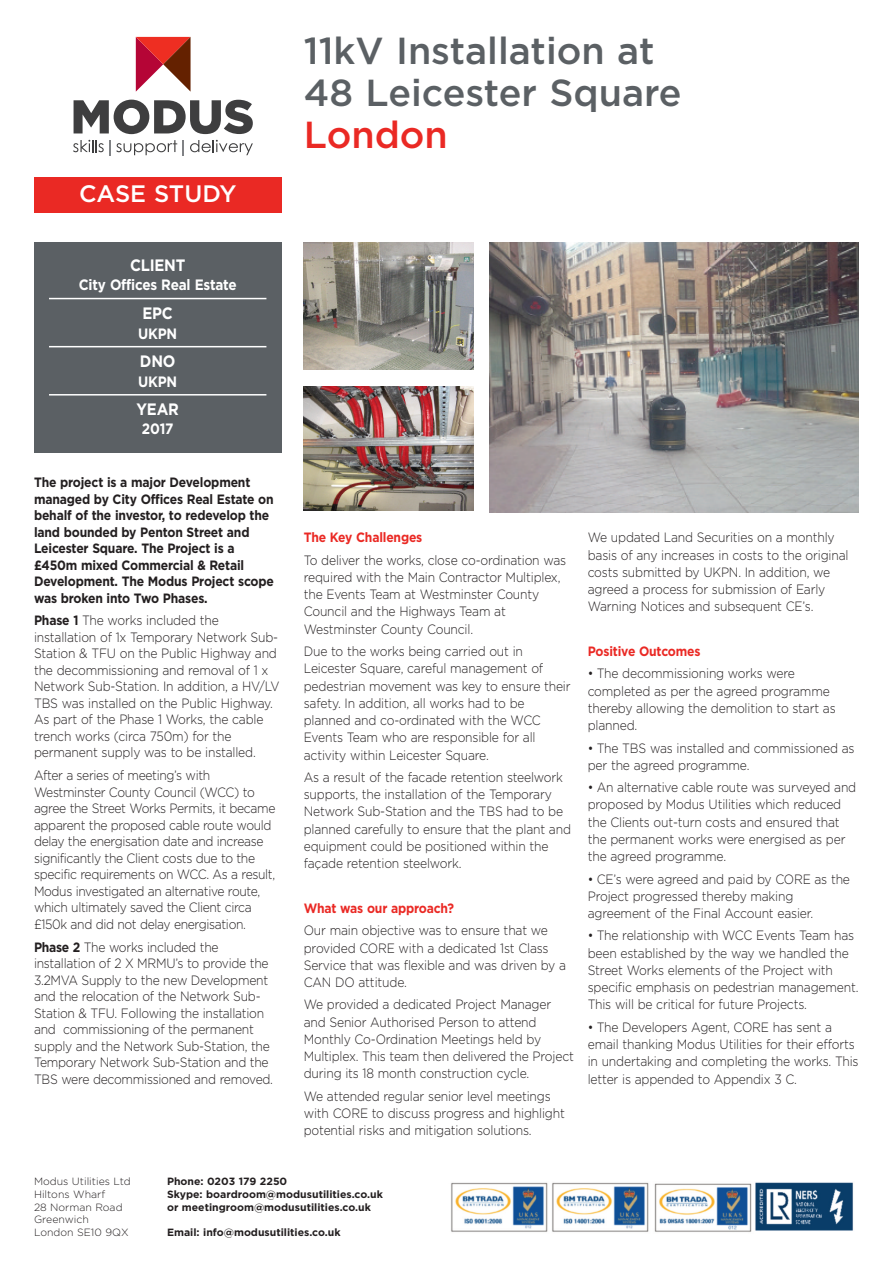
<style>
.page{position:relative;width:893px;height:1263px;background:#fff}
.page>*{position:absolute;margin:0;border:0;box-sizing:border-box;transform-origin:0 0}
.t1{font:500 37.65px/42px "Gotham";color:#5b6064}
.t2{font:500 37.65px "Gotham";color:#ea2924}
.t3{font:500 23.85px "Gotham";color:#fff}
.t4{font:700 16.5px "Gotham";letter-spacing:-.015em;color:#fff;scale:.9 1}
.t5{font:700 15px "Gotham";letter-spacing:-.015em;color:#fff;scale:.9 1}
.t6{font:300 13.5px/17.2px "Gotham";letter-spacing:-.015em;color:#231f20;scale:.9 1}
.t7{font:700 13.5px/16.5px "Gotham";letter-spacing:-.015em;color:#231f20;scale:.9 1}
.t8{font:700 13.5px "Gotham";letter-spacing:-.015em;color:#ea2924;scale:.9 1}
.t9{font:700 10.5px/12.6px "Gotham";color:#231f20}
.t10{font:300 10.5px/12.6px "Gotham";color:#231f20}
.s1{font-weight:700}
</style>
<div class="page">
<div style="left:34px;top:177px;width:247px;height:36px;background:#ea2924"></div>
<div style="left:34px;top:242px;width:247px;height:211px;background:#5b6064"></div>
<hr style="left:49px;top:298px;width:217px;height:1px;background:#fff">
<hr style="left:49px;top:346px;width:217px;height:1px;background:#fff">
<hr style="left:49px;top:394px;width:217px;height:1px;background:#fff">
<svg style="left:73px;top:140px;width:31px;height:12px"></svg>
<svg style="left:110px;top:140px;width:67px;height:15px"></svg>
<svg style="left:183px;top:140px;width:1px;height:15px"></svg>
<svg style="left:190px;top:140px;width:63px;height:15px"></svg>
<svg style="left:136px;top:37px;width:55px;height:55px"></svg>
<svg style="left:74px;top:100px;width:179px;height:34px"></svg>
<img style="left:490px;top:242px;width:369px;height:270px">
<img style="left:304px;top:242px;width:169px;height:128px">
<img style="left:304px;top:387px;width:169px;height:123px">
<img style="left:451px;top:1182px;width:402px;height:50px">
<h2 class="t3" style="left:79px;top:180px;width:159px">CASE STUDY</h2>
<p class="t4" style="left:130px;top:255px;width:63px">CLIENT</p>
<p class="t5" style="left:79px;top:276px;width:177px">City Offices Real Estate</p>
<p class="t4" style="left:143px;top:303px;width:35px">EPC</p>
<p class="t5" style="left:138px;top:325px;width:45px">UKPN</p>
<p class="t4" style="left:140px;top:351px;width:41px">DNO</p>
<p class="t5" style="left:138px;top:373px;width:45px">UKPN</p>
<p class="t4" style="left:137px;top:400px;width:49px">YEAR</p>
<p class="t5" style="left:142px;top:420px;width:37px">2017</p>
<p class="t7" style="left:34px;top:474px;width:268px">The project is a major Development managed by City Offices Real Estate on behalf of the investor, to redevelop the land bounded by Penton Street and Leicester Square. The Project is a £450m mixed Commercial &amp; Retail Development. The Modus Project scope was broken into Two Phases.</p>
<p class="t6" style="left:34px;top:612px;width:275px;line-height:16.5px"><span class="s1">Phase 1</span> The works included the installation of 1x Temporary Network Sub-Station &amp; TFU on the Public Highway and the decommissioning and removal of 1 x Network Sub-Station. In addition, a HV/LV TBS was installed on the Public Highway.<br>As part of the Phase 1 Works, the cable trench works (circa 750m) for the permanent supply was to be installed.</p>
<p class="t6" style="left:34px;top:767px;width:270px;line-height:16.5px">After a series of meeting’s with Westminster County Council (WCC) to agree the Street Works Permits, it became apparent the proposed cable route would delay the energisation date and increase significantly the Client costs due to the specific requirements on WCC. As a result, Modus investigated an alternative route, which ultimately saved the Client circa £150k and did not delay energisation.</p>
<p class="t6" style="left:34px;top:939px;width:267px;line-height:16.5px"><span class="s1">Phase 2</span> The works included the installation of 2 X MRMU’s to provide the 3.2MVA Supply to the new Development and the relocation of the Network Sub-Station &amp; TFU. Following the installation and commissioning of the permanent supply and the Network Sub-Station, the Temporary Network Sub-Station and the TBS were decommissioned and removed.</p>
<h1 class="t1" style="left:304px;top:30px;width:379px">11kV Installation at<br>48 Leicester Square</h1>
<h1 class="t2" style="left:304px;top:113px;width:146px">London</h1>
<p class="t8" style="left:304px;top:530px;width:133px">The Key Challenges</p>
<p class="t6" style="left:304px;top:551px;width:293px">To deliver the works, close co-ordination was required with the Main Contractor Multiplex, the Events Team at Westminster County Council and the Highways Team at Westminster County Council.</p>
<p class="t6" style="left:304px;top:643px;width:298px">Due to the works being carried out in Leicester Square, careful management of pedestrian movement was key to ensure their safety. In addition, all works had to be planned and co-ordinated with the WCC Events Team who are responsible for all activity within Leicester Square.</p>
<p class="t6" style="left:304px;top:769px;width:298px">As a result of the facade retention steelwork supports, the installation of the Temporary Network Sub-Station and the TBS had to be planned carefully to ensure that the plant and equipment could be positioned within the façade retention steelwork.</p>
<p class="t8" style="left:304px;top:900px;width:169px">What was our approach?</p>
<p class="t6" style="left:304px;top:922px;width:293px">Our main objective was to ensure that we provided CORE with a dedicated 1st Class Service that was flexible and was driven by a CAN DO attitude.</p>
<p class="t6" style="left:304px;top:996px;width:302px">We provided a dedicated Project Manager and Senior Authorised Person to attend Monthly Co-Ordination Meetings held by Multiplex. This team then delivered the Project during its 18 month construction cycle.</p>
<p class="t6" style="left:304px;top:1087px;width:292px">We attended regular senior level meetings with CORE to discuss progress and highlight potential risks and mitigation solutions.</p>
<p class="t6" style="left:588px;top:529px;width:291px">We updated Land Securities on a monthly basis of any increases in costs to the original costs submitted by UKPN. In addition, we agreed a process for submission of Early Warning Notices and subsequent CE’s.</p>
<p class="t8" style="left:588px;top:643px;width:127px">Positive Outcomes</p>
<p class="t6" style="left:588px;top:665px;width:277px">• The decommissioning works were completed as per the agreed programme thereby allowing the demolition to start as planned.</p>
<p class="t6" style="left:588px;top:739px;width:298px">• The TBS was installed and commissioned as per the agreed programme.</p>
<p class="t6" style="left:588px;top:779px;width:300px">• An alternative cable route was surveyed and proposed by Modus Utilities which reduced the Clients out-turn costs and ensured that the permanent works were energised as per the agreed programme.</p>
<p class="t6" style="left:588px;top:870px;width:293px">• CE’s were agreed and paid by CORE as the<br>Project progressed thereby making agreement of the Final Account easier.</p>
<p class="t6" style="left:588px;top:927px;width:302px">• The relationship with WCC Events Team has been established by the way we handled the Street Works elements of the Project with specific emphasis on pedestrian management.<br>This will be critical for future Projects.</p>
<p class="t6" style="left:588px;top:1018px;width:302px">• The Developers Agent, CORE has sent a email thanking Modus Utilities for their efforts in undertaking and completing the works. This letter is appended to Appendix 3 C.</p>
<p class="t10" style="left:34px;top:1175px;width:98px">Modus Utilities Ltd<br>Hiltons Wharf<br>28 Norman Road<br>Greenwich<br>London SE10 9QX</p>
<p class="t9" style="left:167px;top:1175px;width:217px">Phone: 0203 179 2250<br>Skype: boardroom@modusutilities.co.uk or meetingroom@modusutilities.co.uk</p>
<p class="t9" style="left:167px;top:1226px;width:175px">Email: info@modusutilities.co.uk</p>
</div>
